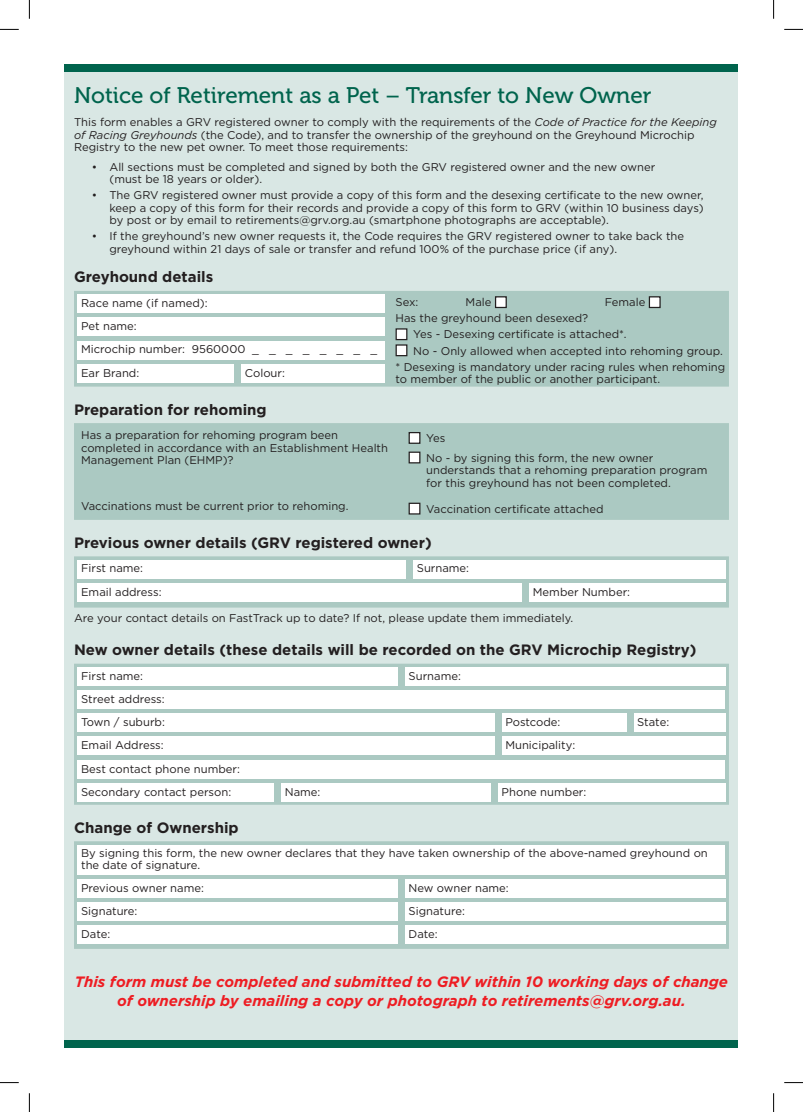
<style>
.page{position:relative;width:803px;height:1112px;background:#fff}
.page>*{position:absolute;margin:0;border:0;box-sizing:border-box;transform-origin:0 0}
.t1{font:22.5px "Museo 500";color:#00644d}
.t2{font:700 15px "Gotham";color:#231f20}
.t3{font:italic 700 15px/18.8px "Gotham";color:#ee1d23;text-align:center}
.t4{font:11.25px/12.5px "Gotham";color:#231f20}
.s1{font-style:italic}
</style>
<div class="page">
<div style="left:65px;top:65px;width:673px;height:981px;background:#d9e7e4"></div>
<div style="left:74px;top:291px;width:655px;height:95px;background:#abc9c2"></div>
<div style="left:78px;top:294px;width:307px;height:19px;background:#fff"></div>
<div style="left:495px;top:297px;width:11px;height:10px;background:#fff"></div>
<div style="left:495px;top:296px;width:12px;height:12px;border:1px solid #231f20"></div>
<div style="left:649px;top:297px;width:11px;height:10px;background:#fff"></div>
<div style="left:649px;top:296px;width:12px;height:12px;border:1px solid #231f20"></div>
<div style="left:396px;top:329px;width:11px;height:10px;background:#fff"></div>
<div style="left:395px;top:328px;width:12px;height:12px;border:1px solid #231f20"></div>
<div style="left:396px;top:345px;width:11px;height:10px;background:#fff"></div>
<div style="left:395px;top:344px;width:12px;height:12px;border:1px solid #231f20"></div>
<div style="left:78px;top:317px;width:307px;height:19px;background:#fff"></div>
<div style="left:78px;top:341px;width:307px;height:18px;background:#fff"></div>
<div style="left:78px;top:364px;width:156px;height:18px;background:#fff"></div>
<div style="left:241px;top:364px;width:144px;height:18px;background:#fff"></div>
<div style="left:74px;top:423px;width:655px;height:96px;background:#abc9c2"></div>
<div style="left:409px;top:432px;width:11px;height:11px;background:#fff"></div>
<div style="left:409px;top:432px;width:11px;height:12px;border:1px solid #231f20"></div>
<div style="left:409px;top:452px;width:11px;height:10px;background:#fff"></div>
<div style="left:409px;top:451px;width:11px;height:12px;border:1px solid #231f20"></div>
<div style="left:409px;top:503px;width:11px;height:11px;background:#fff"></div>
<div style="left:409px;top:502px;width:11px;height:12px;border:1px solid #231f20"></div>
<svg style="left:74px;top:556px;width:655px;height:51px;background:#b7d1cb"></svg>
<div style="left:78px;top:559px;width:328px;height:19px;background:#fff"></div>
<div style="left:413px;top:559px;width:312px;height:19px;background:#fff"></div>
<div style="left:78px;top:583px;width:444px;height:18px;background:#fff"></div>
<div style="left:529px;top:583px;width:196px;height:18px;background:#fff"></div>
<svg style="left:74px;top:663px;width:655px;height:141px;background:#b8d1cb"></svg>
<div style="left:78px;top:667px;width:320px;height:18px;background:#fff"></div>
<div style="left:405px;top:667px;width:320px;height:18px;background:#fff"></div>
<div style="left:78px;top:690px;width:647px;height:18px;background:#fff"></div>
<div style="left:78px;top:713px;width:417px;height:18px;background:#fff"></div>
<div style="left:502px;top:713px;width:124px;height:18px;background:#fff"></div>
<div style="left:634px;top:713px;width:91px;height:18px;background:#fff"></div>
<div style="left:78px;top:736px;width:417px;height:19px;background:#fff"></div>
<div style="left:502px;top:736px;width:223px;height:19px;background:#fff"></div>
<div style="left:78px;top:759px;width:647px;height:19px;background:#fff"></div>
<div style="left:78px;top:783px;width:196px;height:18px;background:#fff"></div>
<div style="left:281px;top:783px;width:210px;height:18px;background:#fff"></div>
<div style="left:498px;top:783px;width:227px;height:18px;background:#fff"></div>
<svg style="left:74px;top:841px;width:655px;height:107px;background:#bad2cc"></svg>
<div style="left:78px;top:844px;width:647px;height:30px;background:#fff"></div>
<div style="left:78px;top:879px;width:320px;height:18px;background:#fff"></div>
<div style="left:405px;top:879px;width:320px;height:18px;background:#fff"></div>
<div style="left:78px;top:902px;width:320px;height:18px;background:#fff"></div>
<div style="left:405px;top:902px;width:320px;height:18px;background:#fff"></div>
<div style="left:78px;top:925px;width:320px;height:18px;background:#fff"></div>
<div style="left:405px;top:925px;width:320px;height:18px;background:#fff"></div>
<div style="left:65px;top:65px;width:673px;height:7px;background:#00644d"></div>
<div style="left:65px;top:1039px;width:673px;height:7px;background:#00644d"></div>
<svg style="left:0;top:29px;width:19px;height:1px"></svg>
<svg style="left:784px;top:29px;width:19px;height:1px"></svg>
<svg style="left:0;top:1082px;width:19px;height:1px"></svg>
<svg style="left:784px;top:1082px;width:19px;height:1px"></svg>
<svg style="left:29px;top:0;width:1px;height:19px"></svg>
<svg style="left:29px;top:1093px;width:1px;height:18px"></svg>
<svg style="left:773px;top:0;width:1px;height:19px"></svg>
<svg style="left:773px;top:1093px;width:1px;height:18px"></svg>
<h1 class="t1" style="left:74px;top:83px;width:579px">Notice of Retirement as a Pet – Transfer to New Owner</h1>
<p class="t4" style="left:74px;top:116px;width:644px">This form enables a GRV registered owner to comply with the requirements of the <span class="s1">Code of Practice for the Keeping of Racing Greyhounds</span> (the Code), and to transfer the ownership of the greyhound on the Greyhound Microchip<br>Registry to the new pet owner. To meet those requirements:</p>
<p class="t4" style="left:109px;top:160px;width:547px;text-indent:-18px">• All sections must be completed and signed by both the GRV registered owner and the new owner (must be 18 years or older).</p>
<p class="t4" style="left:109px;top:189px;width:596px;text-align:justify;text-indent:-18px">• The GRV registered owner must provide a copy of this form and the desexing certificate to the new owner, keep a copy of this form for their records and provide a copy of this form to GRV (within 10 business days) by post or by email to retirements@grv.org.au (smartphone photographs are acceptable).</p>
<p class="t4" style="left:109px;top:230px;width:576px;text-indent:-18px">• If the greyhound’s new owner requests it, the Code requires the GRV registered owner to take back the greyhound within 21 days of sale or transfer and refund 100% of the purchase price (if any).</p>
<h2 class="t2" style="left:74px;top:267px;width:141px">Greyhound details</h2>
<p class="t4" style="left:81px;top:296px;width:128px">Race name (if named):</p>
<p class="t4" style="left:395px;top:296px;width:24px">Sex:</p>
<p class="t4" style="left:466px;top:296px;width:27px">Male</p>
<p class="t4" style="left:605px;top:296px;width:42px">Female</p>
<p class="t4" style="left:395px;top:312px;width:194px">Has the greyhound been desexed?</p>
<p class="t4" style="left:413px;top:328px;width:215px">Yes - Desexing certificate is attached*.</p>
<p class="t4" style="left:413px;top:344px;width:311px">No - Only allowed when accepted into rehoming group.</p>
<p class="t4" style="left:395px;top:360px;width:331px">* Desexing is mandatory under racing rules when rehoming</p>
<p class="t4" style="left:395px;top:372px;width:266px">to member of the public or another participant.</p>
<p class="t4" style="left:81px;top:314px;width:297px;line-height:23.1px">Pet name:<br>Microchip number: 9560000 _ _ _ _ _ _ _ _<br>Ear Brand:</p>
<p class="t4" style="left:245px;top:366px;width:42px">Colour:</p>
<h2 class="t2" style="left:74px;top:399px;width:194px">Preparation for rehoming</h2>
<p class="t4" style="left:81px;top:428px;width:308px">Has a preparation for rehoming program been completed in accordance with an Establishment Health<br>Management Plan (EHMP)?</p>
<p class="t4" style="left:426px;top:428px;width:229px;line-height:19.6px">Yes<br>No - by signing this form, the new owner</p>
<p class="t4" style="left:426px;top:463px;width:283px">understands that a rehoming preparation program for this greyhound has not been completed.</p>
<p class="t4" style="left:81px;top:499px;width:269px">Vaccinations must be current prior to rehoming.</p>
<p class="t4" style="left:426px;top:502px;width:179px">Vaccination certificate attached</p>
<h2 class="t2" style="left:74px;top:532px;width:359px">Previous owner details (GRV registered owner)</h2>
<p class="t4" style="left:81px;top:562px;width:63px">First name:</p>
<p class="t4" style="left:417px;top:562px;width:54px">Surname:</p>
<p class="t4" style="left:81px;top:585px;width:82px">Email address:</p>
<p class="t4" style="left:533px;top:585px;width:99px">Member Number:</p>
<p class="t4" style="left:74px;top:611px;width:501px">Are your contact details on FastTrack up to date? If not, please update them immediately.</p>
<h2 class="t2" style="left:74px;top:639px;width:624px">New owner details (these details will be recorded on the GRV Microchip Registry)</h2>
<p class="t4" style="left:81px;top:669px;width:63px">First name:</p>
<p class="t4" style="left:409px;top:669px;width:54px">Surname:</p>
<p class="t4" style="left:81px;top:687px;width:85px;line-height:23.1px">Street address:<br>Town / suburb:</p>
<p class="t4" style="left:505px;top:715px;width:57px">Postcode:</p>
<p class="t4" style="left:637px;top:715px;width:34px">State:</p>
<p class="t4" style="left:81px;top:738px;width:84px">Email Address:</p>
<p class="t4" style="left:505px;top:738px;width:71px">Municipality:</p>
<p class="t4" style="left:81px;top:756px;width:160px;line-height:23.1px">Best contact phone number:<br>Secondary contact person:</p>
<p class="t4" style="left:285px;top:785px;width:37px">Name:</p>
<p class="t4" style="left:502px;top:785px;width:86px">Phone number:</p>
<h2 class="t2" style="left:74px;top:817px;width:166px">Change of Ownership</h2>
<p class="t4" style="left:81px;top:847px;width:628px;line-height:11.2px">By signing this form, the new owner declares that they have taken ownership of the above-named greyhound on the date of signature.</p>
<p class="t4" style="left:81px;top:881px;width:124px">Previous owner name:</p>
<p class="t4" style="left:409px;top:881px;width:102px">New owner name:</p>
<p class="t4" style="left:81px;top:904px;width:58px">Signature:</p>
<p class="t4" style="left:409px;top:904px;width:58px">Signature:</p>
<p class="t4" style="left:81px;top:927px;width:31px">Date:</p>
<p class="t4" style="left:409px;top:927px;width:31px">Date:</p>
<h2 class="t3" style="left:75px;top:972px;width:655px">This form must be completed and submitted to GRV within 10 working days of change of ownership by emailing a copy or photograph to retirements@grv.org.au.</h2>
</div>
